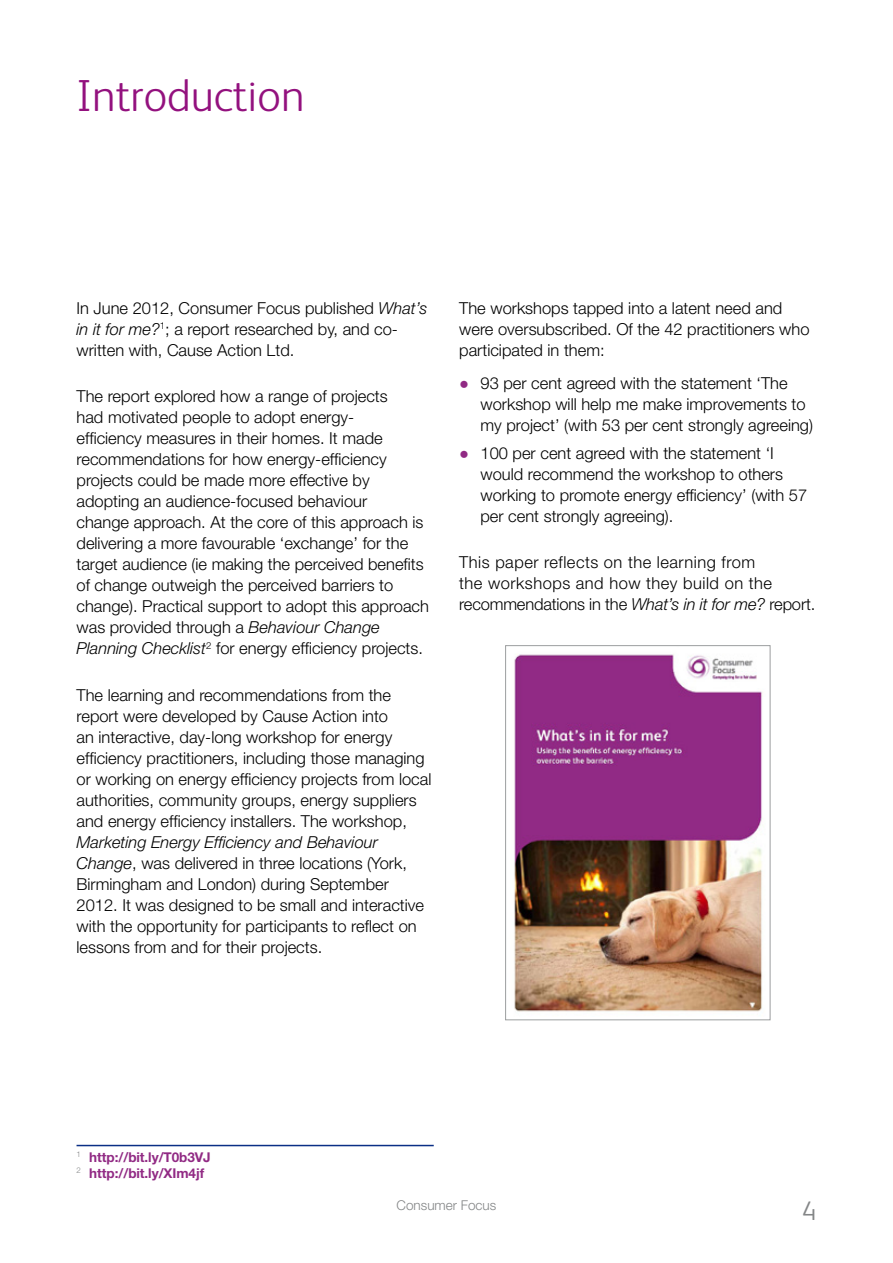
<style>
.page{position:relative;width:893px;height:1263px;background:#fff}
.page>*{position:absolute;margin:0;border:0;box-sizing:border-box;transform-origin:0 0}
.t1{font:300 45px "FS Albert";color:#93117e}
.t2{font:300 27px "FS Albert";color:#848687}
.t3{font:300 16.5px/21px "Helvetica Neue LT";color:#000}
.t4{font:300 16.5px/21px "Helvetica Neue LT";letter-spacing:.03em;color:#000}
.t5{font:700 13.5px/16.2px "Helvetica Neue LT";letter-spacing:-.005em;color:#912a84}
.t6{font:300 13.5px "Helvetica Neue LT";color:#848687}
.s1{font-style:italic}
.s2{font-family:"Arial";font-weight:400;color:#912a84}
</style>
<div class="page">
<hr style="left:77px;top:1145px;width:357px;height:1px;background:#0a2f85">
<img style="left:514px;top:654px;width:249px;height:358px">
<div style="left:505px;top:645px;width:265px;height:375px;border:1px solid #9c9e9f"></div>
<h1 class="t1" style="left:77px;top:66px;width:230px">Introduction</h1>
<p class="t3" style="left:77px;top:297px;width:352px">In June 2012, Consumer Focus published <span class="s1">What’s in it for me?</span><sup>1</sup>; a report researched by, and co&shy;written with, Cause Action Ltd.</p>
<p class="t3" style="left:77px;top:385px;width:354px">The report explored how a range of projects<br>had motivated people to adopt energy-<br>efficiency measures in their homes. It made recommendations for how energy-efficiency projects could be made more effective by adopting an audience-focused behaviour<br>change approach. At the core of this approach is delivering a more favourable ‘exchange’ for the target audience (ie making the perceived benefits of change outweigh the perceived barriers to change). Practical support to adopt this approach was provided through a <span class="s1">Behaviour Change Planning Checklist</span><sup>2</sup> for energy efficiency projects.</p>
<p class="t3" style="left:77px;top:684px;width:356px">The learning and recommendations from the report were developed by Cause Action into<br>an interactive, day-long workshop for energy efficiency practitioners, including those managing or working on energy efficiency projects from local authorities, community groups, energy suppliers and energy efficiency installers. The workshop,</p>
<p class="t3" style="left:77px;top:831px;width:349px"><span class="s1">Marketing Energy Efficiency and Behaviour Change</span>, was delivered in three locations (York, Birmingham and London) during September 2012. It was designed to be small and interactive with the opportunity for participants to reflect on lessons from and for their projects.</p>
<p class="t3" style="left:459px;top:297px;width:352px">The workshops tapped into a latent need and were oversubscribed. Of the 42 practitioners who participated in them:</p>
<p class="t3" style="left:480px;top:373px;width:334px;text-indent:-21px"><span class="s2">●</span> 93 per cent agreed with the statement ‘The workshop will help me make improvements to my project’ (with 53 per cent strongly agreeing)</p>
<p class="t3" style="left:480px;top:442px;width:328px;text-indent:-21px"><span class="s2">●</span> 100 per cent agreed with the statement ‘I would recommend the workshop to others working to promote energy efficiency’ (with 57 per cent strongly agreeing).</p>
<p class="t4" style="left:459px;top:551px;width:358px">This paper reflects on the learning from<br>the workshops and how they build on the recommendations in the <span class="s1">What’s in it for me?</span> report.</p>
<p class="t5" style="left:77px;top:1148px;width:136px"><sup>1</sup> http://bit.ly/T0b3VJ<br><sup>2</sup> http://bit.ly/XIm4jf</p>
<p class="t6" style="left:397px;top:1197px;width:101px">Consumer Focus</p>
<h2 class="t2" style="left:802px;top:1193px;width:16px">4</h2>
</div>
